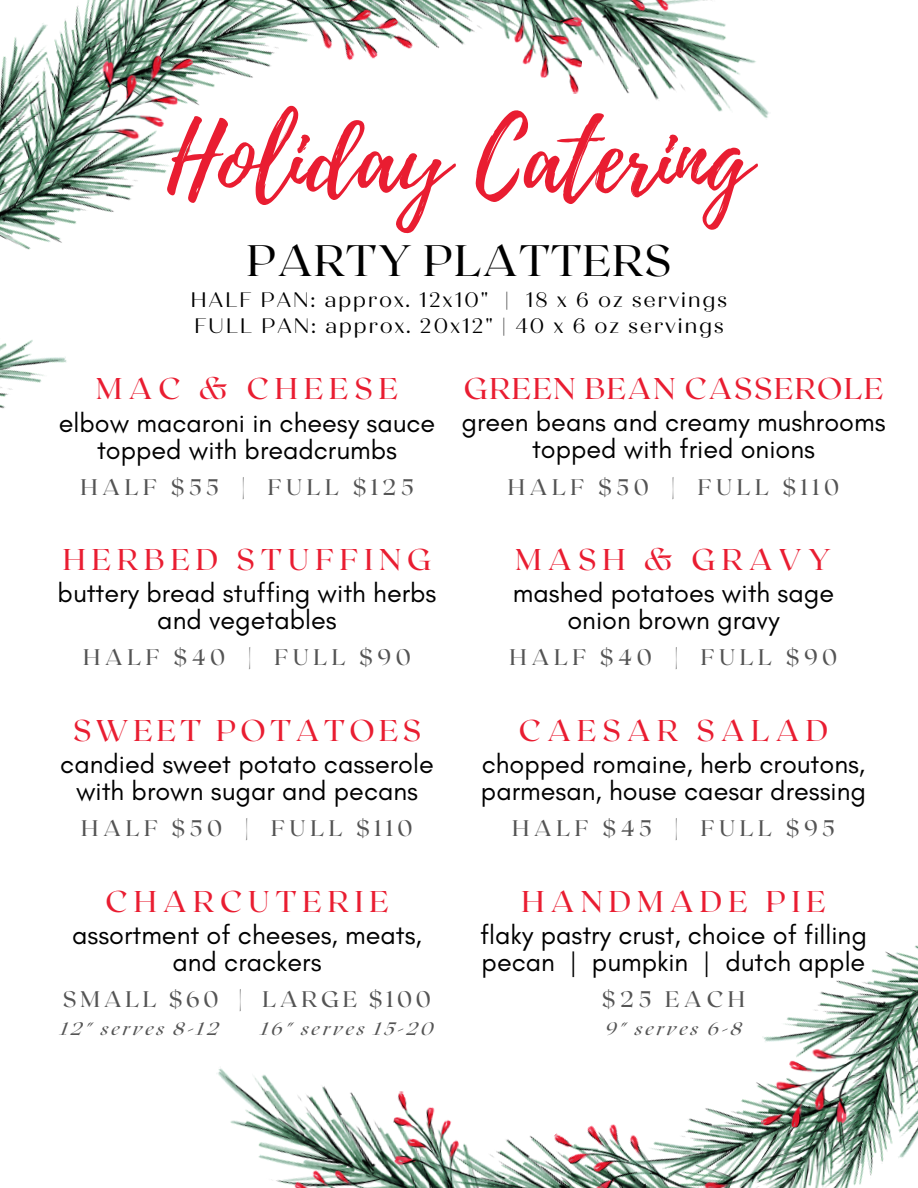
<style>
.page{position:relative;width:918px;height:1188px;background:#fff}
.page>*{position:absolute;margin:0;border:0;box-sizing:border-box;transform-origin:0 0}
.t1{font:96.3px "Playlist Script";color:#e91d31}
.t2{font:43.95px "Roxborough CF";letter-spacing:.035em;color:#000}
.t3{font:30px "Roxborough CF";letter-spacing:.205em;color:#e91d31}
.t4{font:30px "Roxborough CF";letter-spacing:.055em;color:#e91d31}
.t5{font:30px "Roxborough CF";letter-spacing:.15em;color:#e91d31}
.t6{font:27px/27px "Glacial Indifference";color:#000;text-align:center}
.t7{font:22.5px "Roxborough CF";letter-spacing:.205em;color:#545454}
.t8{font:22.5px "Roxborough CF";letter-spacing:.165em;color:#545454}
.t9{font:21px "Quiche Display";letter-spacing:.075em;color:#000}
.t10{font:italic 18px "Roxborough CF";letter-spacing:.165em;color:#545454}
</style>
<div class="page">
<img style="left:594px;top:21px;width:175px;height:97px">
<img style="left:194px;top:58px;width:64px;height:47px">
<img style="left:0;top:98px;width:194px;height:152px">
<img style="left:0;top:37px;width:103px;height:180px">
<img style="left:225px;top:49px;width:33px;height:9px">
<img style="left:162px;top:49px;width:63px;height:45px">
<img style="left:0;top:340px;width:67px;height:69px">
<img style="left:30px;top:0;width:132px;height:119px">
<img style="left:557px;top:0;width:25px;height:94px">
<img style="left:258px;top:49px;width:17px;height:18px">
<img style="left:559px;top:0;width:156px;height:52px">
<img style="left:136px;top:0;width:174px;height:49px">
<img style="left:39px;top:54px;width:154px;height:113px">
<img style="left:310px;top:0;width:247px;height:78px">
<img style="left:218px;top:1068px;width:165px;height:92px">
<img style="left:699px;top:1082px;width:61px;height:43px">
<img style="left:760px;top:945px;width:158px;height:144px">
<img style="left:846px;top:975px;width:72px;height:165px">
<img style="left:699px;top:1125px;width:31px;height:9px">
<img style="left:730px;top:1091px;width:60px;height:43px">
<img style="left:790px;top:1067px;width:125px;height:121px">
<img style="left:393px;top:1091px;width:24px;height:97px">
<img style="left:685px;top:1118px;width:14px;height:16px">
<img style="left:268px;top:1130px;width:148px;height:58px">
<img style="left:650px;top:1134px;width:164px;height:54px">
<img style="left:761px;top:1022px;width:144px;height:107px">
<img style="left:417px;top:1107px;width:233px;height:81px">
<p class="t1" style="left:167px;top:90px;width:585px">Holiday Catering</p>
<p class="t2" style="left:247px;top:232px;width:426px">PARTY PLATTERS</p>
<p class="t9" style="left:191px;top:288px;width:538px">HALF PAN: approx. 12x10" | 18 x 6 oz servings</p>
<p class="t9" style="left:194px;top:314px;width:531px">FULL PAN: approx. 20x12" | 40 x 6 oz servings</p>
<p class="t3" style="left:96px;top:369px;width:303px">MAC &amp; CHEESE</p>
<p class="t6" style="left:59px;top:409px;width:378px">elbow macaroni in cheesy sauce topped with breadcrumbs</p>
<p class="t7" style="left:80px;top:472px;width:335px">HALF $55 | FULL $125</p>
<p class="t4" style="left:464px;top:369px;width:421px">GREEN BEAN CASSEROLE</p>
<p class="t6" style="left:461px;top:408px;width:426px">green beans and creamy mushrooms topped with fried onions</p>
<p class="t7" style="left:508px;top:472px;width:333px">HALF $50 | FULL $110</p>
<p class="t3" style="left:63px;top:540px;width:370px">HERBED STUFFING</p>
<p class="t6" style="left:58px;top:579px;width:380px">buttery bread stuffing with herbs and vegetables</p>
<p class="t7" style="left:83px;top:643px;width:329px">HALF $40 | FULL $90</p>
<p class="t5" style="left:73px;top:711px;width:349px">SWEET POTATOES</p>
<p class="t6" style="left:60px;top:750px;width:375px">candied sweet potato casserole with brown sugar and pecans</p>
<p class="t7" style="left:81px;top:814px;width:333px">HALF $50 | FULL $110</p>
<p class="t3" style="left:106px;top:882px;width:284px">CHARCUTERIE</p>
<p class="t6" style="left:72px;top:921px;width:351px">assortment of cheeses, meats, and crackers</p>
<p class="t8" style="left:63px;top:985px;width:370px">SMALL $60 | LARGE $100</p>
<p class="t10" style="left:60px;top:1017px;width:159px">12" serves 8-12</p>
<p class="t10" style="left:261px;top:1017px;width:174px">16" serves 15-20</p>
<p class="t3" style="left:516px;top:540px;width:317px">MASH &amp; GRAVY</p>
<p class="t6" style="left:513px;top:579px;width:323px">mashed potatoes with sage onion brown gravy</p>
<p class="t7" style="left:510px;top:643px;width:329px">HALF $40 | FULL $90</p>
<p class="t3" style="left:519px;top:711px;width:311px">CAESAR SALAD</p>
<p class="t6" style="left:481px;top:750px;width:387px;text-align:left">chopped romaine, herb croutons, parmesan, house caesar dressing</p>
<p class="t7" style="left:512px;top:814px;width:324px">HALF $45 | FULL $95</p>
<p class="t3" style="left:521px;top:882px;width:306px">HANDMADE PIE</p>
<p class="t6" style="left:480px;top:921px;width:388px">flaky pastry crust, choice of filling</p>
<p class="t6" style="left:482px;top:948px;width:385px">pecan | pumpkin | dutch apple</p>
<p class="t7" style="left:602px;top:985px;width:145px">$25 EACH</p>
<p class="t10" style="left:605px;top:1017px;width:138px">9" serves 6-8</p>
</div>
